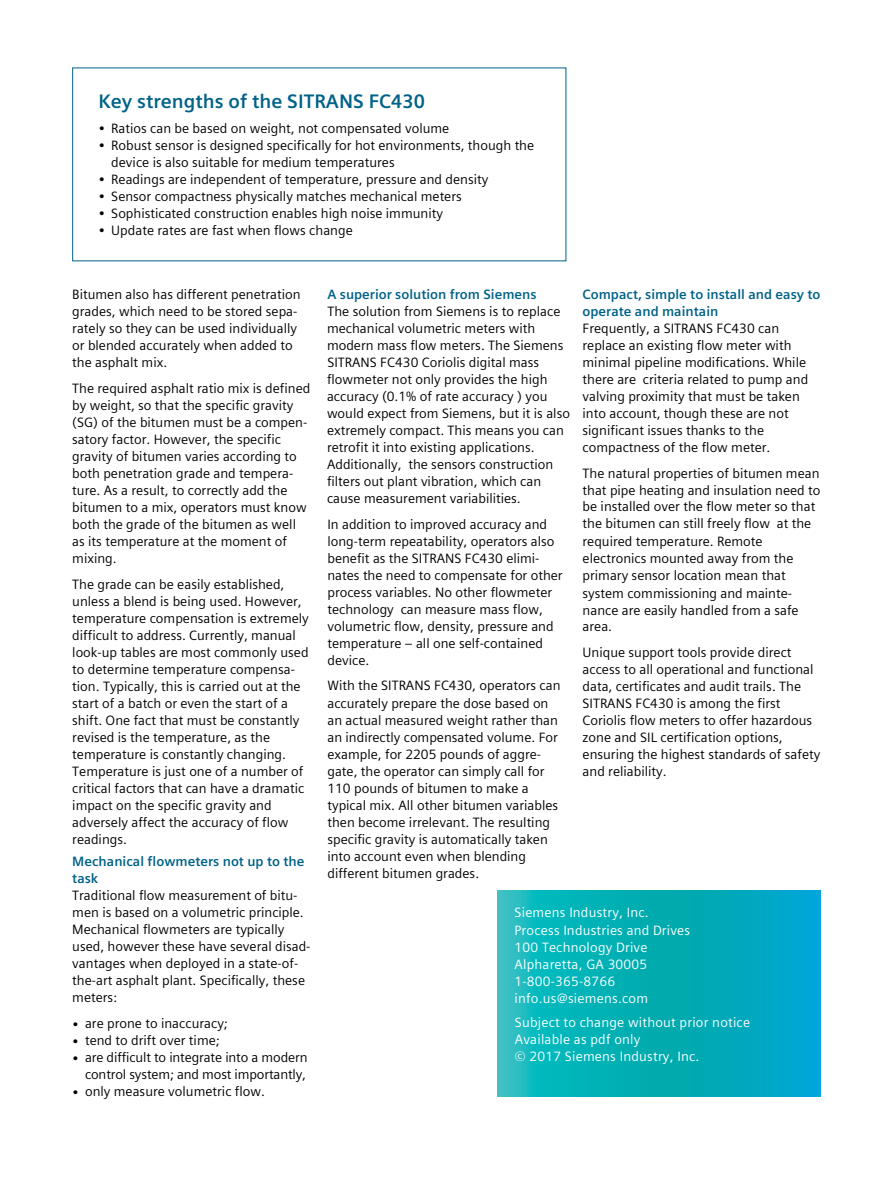
<style>
.page{position:relative;width:893px;height:1191px;background:#fff}
.page>*{position:absolute;margin:0;border:0;box-sizing:border-box;transform-origin:0 0}
.t1{font:700 19.5px "Siemens Sans Global";color:#006288}
.t2{font:13.5px/17px "Siemens Sans Global";color:#000}
.t3{font:13.5px/17px "Siemens Sans Global";letter-spacing:.015em;color:#fff}
.t4{font:700 13.5px/17px "Siemens Sans Global";color:#006288}
</style>
<div class="page">
<svg style="left:497px;top:890px;width:324px;height:206px;background:#05aebb"></svg>
<h1 class="t1" style="left:99px;top:86px;width:328px">Key strengths of the SITRANS FC430</h1>
<p class="t2" style="left:99px;top:120px;width:352px">• Ratios can be based on weight, not compensated volume</p>
<p class="t2" style="left:111px;top:137px;width:424px;text-indent:-13px">• Robust sensor is designed specifically for hot environments, though the device is also suitable for medium temperatures</p>
<p class="t2" style="left:99px;top:171px;width:391px">• Readings are independent of temperature, pressure and density</p>
<p class="t2" style="left:99px;top:188px;width:365px">• Sensor compactness physically matches mechanical meters</p>
<p class="t2" style="left:99px;top:205px;width:346px">• Sophisticated construction enables high noise immunity</p>
<p class="t2" style="left:99px;top:222px;width:256px">• Update rates are fast when flows change</p>
<p class="t2" style="left:72px;top:286px;width:230px">Bitumen also has different penetration grades, which need to be stored sepa&shy;rately so they can be used individually or blended accurately when added to the asphalt mix.</p>
<p class="t2" style="left:72px;top:380px;width:240px">The required asphalt ratio mix is defined by weight, so that the specific gravity (SG) of the bitumen must be a compen&shy;satory factor. However, the specific gravity of bitumen varies according to both penetration grade and tempera&shy;ture. As a result, to correctly add the bitumen to a mix, operators must know both the grade of the bitumen as well as its temperature at the moment of mixing.</p>
<p class="t2" style="left:72px;top:575px;width:238px">The grade can be easily established, unless a blend is being used. However, temperature compensation is extremely difficult to address. Currently, manual look-up tables are most commonly used to determine temperature compensa&shy;tion. Typically, this is carried out at the start of a batch or even the start of a shift. One fact that must be constantly revised is the temperature, as the temperature is constantly changing.<br>Temperature is just one of a number of critical factors that can have a dramatic impact on the specific gravity and adversely affect the accuracy of flow readings.</p>
<p class="t4" style="left:72px;top:853px;width:233px">Mechanical flowmeters not up to the task</p>
<p class="t2" style="left:72px;top:887px;width:240px">Traditional flow measurement of bitu&shy;men is based on a volumetric principle.<br>Mechanical flowmeters are typically used, however these have several disad&shy;vantages when deployed in a state-of&shy;the-art asphalt plant. Specifically, these meters:</p>
<p class="t2" style="left:72px;top:1014px;width:157px">• are prone to inaccuracy;</p>
<p class="t2" style="left:72px;top:1031px;width:149px">• tend to drift over time;</p>
<p class="t2" style="left:72px;top:1048px;width:237px;text-align:right">• are difficult to integrate into a modern control system; and most importantly,</p>
<p class="t2" style="left:72px;top:1083px;width:194px">• only measure volumetric flow.</p>
<p class="t4" style="left:327px;top:286px;width:211px">A superior solution from Siemens</p>
<p class="t2" style="left:327px;top:303px;width:238px">The solution from Siemens is to replace mechanical volumetric meters with modern mass flow meters. The Siemens SITRANS FC430 Coriolis digital mass flowmeter not only provides the high accuracy (0.1% of rate accuracy ) you</p>
<p class="t2" style="left:327px;top:405px;width:244px">would expect from Siemens, but it is also extremely compact. This means you can retrofit it into existing applications.<br>Additionally, the sensors construction</p>
<p class="t2" style="left:327px;top:473px;width:216px;line-height:16.4px">filters out plant vibration, which can cause measurement variabilities.</p>
<p class="t2" style="left:327px;top:516px;width:237px">In addition to improved accuracy and long-term repeatability, operators also benefit as the SITRANS FC430 elimi&shy;nates the need to compensate for other process variables. No other flowmeter technology can measure mass flow, volumetric flow, density, pressure and temperature – all one self-contained device.</p>
<p class="t2" style="left:327px;top:677px;width:235px">With the SITRANS FC430, operators can accurately prepare the dose based on an actual measured weight rather than an indirectly compensated volume. For example, for 2205 pounds of aggre&shy;gate, the operator can simply call for 110 pounds of bitumen to make a typical mix. All other bitumen variables then become irrelevant. The resulting specific gravity is automatically taken into account even when blending different bitumen grades.</p>
<p class="t4" style="left:583px;top:286px;width:239px">Compact, simple to install and easy to operate and maintain</p>
<p class="t2" style="left:583px;top:320px;width:227px">Frequently, a SITRANS FC430 can replace an existing flow meter with minimal pipeline modifications. While there are criteria related to pump and valving proximity that must be taken into account, though these are not significant issues thanks to the compactness of the flow meter.</p>
<p class="t2" style="left:583px;top:465px;width:239px">The natural properties of bitumen mean that pipe heating and insulation need to be installed over the flow meter so that the bitumen can still freely flow at the required temperature. Remote electronics mounted away from the primary sensor location mean that system commissioning and mainte&shy;nance are easily handled from a safe area.</p>
<p class="t2" style="left:583px;top:643px;width:239px">Unique support tools provide direct access to all operational and functional data, certificates and audit trails. The SITRANS FC430 is among the first Coriolis flow meters to offer hazardous zone and SIL certification options, ensuring the highest standards of safety and reliability.</p>
<p class="t3" style="left:514px;top:904px;width:177px">Siemens Industry, Inc.<br>Process Industries and Drives<br>100 Technology Drive<br>Alpharetta, GA 30005<br>1-800-365-8766 info.us@siemens.com</p>
<p class="t3" style="left:515px;top:1014px;width:237px">Subject to change without prior notice<br>Available as pdf only<br>© 2017 Siemens Industry, Inc.</p>
</div>
